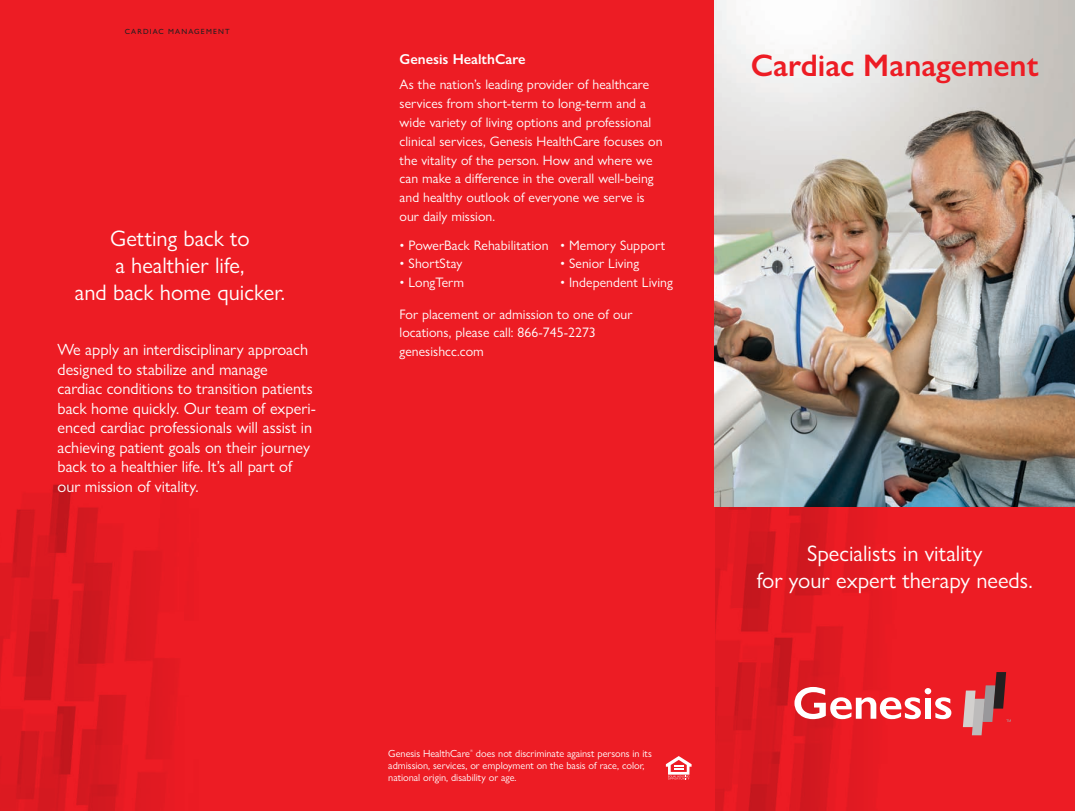
<style>
.page{position:relative;width:1075px;height:811px;background:#fff}
.page>*{position:absolute;margin:0;border:0;box-sizing:border-box;transform-origin:0 0}
.t1{font:600 31.25px "Gill Sans Nova";color:#ed1c24}
.t2{font:22.5px/27px "Gill Sans Nova";color:#fff;text-align:center}
.t3{font:16.25px/19.5px "Gill Sans Nova";color:#fff}
.t4{font:600 14.38px "Gill Sans Nova";color:#fff}
.t5{font:13.75px/18.8px "Gill Sans Nova";letter-spacing:.005em;color:#fff}
.t6{font:10.25px/11.9px "Gill Sans Nova";color:#fff}
.t7{font:500 7.5px "Gill Sans Nova";letter-spacing:.15em;color:#231f20}
.t8{font:3.62px "Gill Sans Nova";color:#fff}
</style>
<div class="page">
<div style="left:714px;top:219px;width:360px;height:591px;background:#ed1c24"></div>
<img style="left:714px;top:506px;width:281px;height:304px">
<div style="left:0;top:0;width:714px;height:810px;background:#ed1c24"></div>
<img style="left:0;top:484px;width:175px;height:326px">
<svg style="left:666px;top:756px;width:25px;height:23px"></svg>
<img style="left:714px;top:0;width:360px;height:506px">
<svg style="left:794px;top:686px;width:157px;height:32px"></svg>
<svg style="left:962px;top:671px;width:48px;height:63px"></svg>
<p class="t7" style="left:125px;top:27px;width:106px">CARDIAC MANAGEMENT</p>
<p class="t2" style="left:75px;top:224px;width:212px">Getting back to<br>a healthier life,<br>and back home quicker.</p>
<p class="t3" style="left:57px;top:339px;width:260px">We apply an interdisciplinary approach designed to stabilize and manage cardiac conditions to transition patients back home quickly. Our team of experi&shy;enced cardiac professionals will assist in achieving patient goals on their journey</p>
<p class="t3" style="left:57px;top:456px;width:236px">back to a healthier life. It’s all part of</p>
<p class="t3" style="left:57px;top:476px;width:143px">our mission of vitality.</p>
<p class="t4" style="left:399px;top:51px;width:127px">Genesis HealthCare</p>
<p class="t5" style="left:399px;top:75px;width:264px">As the nation’s leading provider of healthcare services from short-term to long-term and a wide variety of living options and professional clinical services, Genesis HealthCare focuses on the vitality of the person. How and where we can make a diference in the overall well-being and healthy outlook of everyone we serve is our daily mission.</p>
<p class="t5" style="left:399px;top:235px;width:267px">• PowerBack Rehabilitation • Memory Support</p>
<p class="t5" style="left:399px;top:254px;width:64px">• ShortStay</p>
<p class="t5" style="left:560px;top:254px;width:81px">• Senior Living</p>
<p class="t5" style="left:399px;top:273px;width:66px">• LongTerm</p>
<p class="t5" style="left:560px;top:273px;width:114px">• Independent Living</p>
<p class="t5" style="left:399px;top:304px;width:234px">For placement or admission to one of our locations, please call: 866-745-2273 genesishcc.com</p>
<p class="t6" style="left:388px;top:746px;width:83px">Genesis HealthCare</p>
<p class="t8" style="left:470px;top:748px;width:4px">®</p>
<p class="t6" style="left:388px;top:746px;width:265px;text-indent:88px">does not discriminate against persons in its admission, services, or employment on the basis of race, color, national origin, disability or age.</p>
<p class="t1" style="left:750px;top:46px;width:289px">Cardiac Management</p>
<p class="t2" style="left:756px;top:539px;width:277px">Specialists in vitality<br>for your expert therapy needs.</p>
</div>
